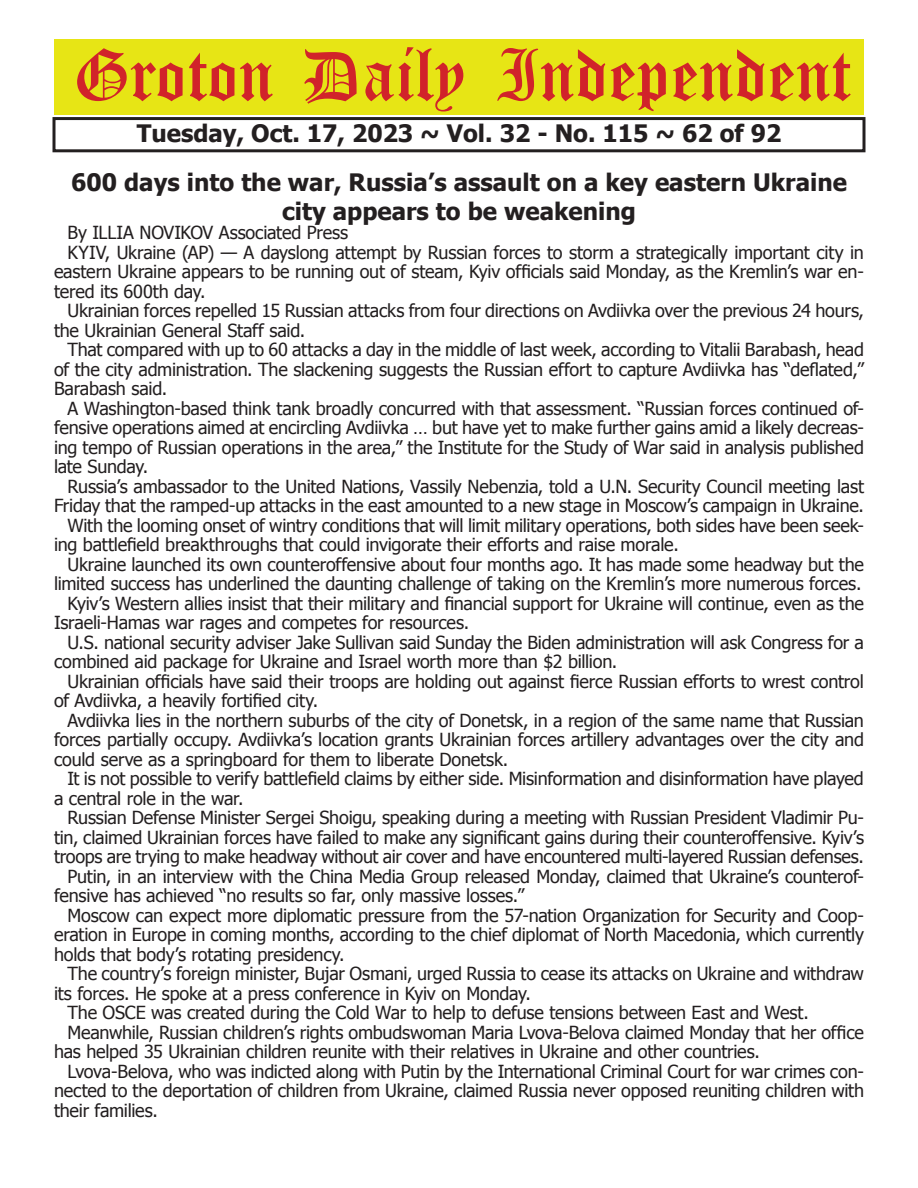
<style>
.page{position:relative;width:918px;height:1188px;background:#fff}
.page>*{position:absolute;margin:0;border:0;box-sizing:border-box;transform-origin:0 0}
.t1{font:54px "Old English Five";color:#d1232a}
.t2{font:700 24px/28.8px "Tahoma";color:#231f20;text-align:center}
.t3{font:18px "Tahoma";letter-spacing:-.015em;color:#231f20}
</style>
<div class="page">
<div style="left:52px;top:117px;width:814px;height:35px;border:3px solid #231f20"></div>
<div style="left:54px;top:40px;width:810px;height:75px;background:#e7e515"></div>
<h1 class="t1" style="left:73px;top:50px;width:779px">Groton Daily Independent</h1>
<h2 class="t2" style="left:137px;top:117px;width:646px">Tuesday, Oct. 17, 2023 ~ Vol. 32 - No. 115 ~ 62 of 92</h2>
<h2 class="t2" style="left:71px;top:167px;width:777px">600 days into the war, Russia’s assault on a key eastern Ukraine city appears to be weakening</h2>
<p class="t3" style="left:68px;top:221px;width:282px">By ILLIA NOVIKOV Associated Press</p>
<p class="t3" style="left:68px;top:240px;width:798px">KYIV, Ukraine (AP) — A dayslong attempt by Russian forces to storm a strategically important city in</p>
<p class="t3" style="left:54px;top:260px;width:812px">eastern Ukraine appears to be running out of steam, Kyiv officials said Monday, as the Kremlin’s war en-</p>
<p class="t3" style="left:54px;top:279px;width:153px">tered its 600th day.</p>
<p class="t3" style="left:68px;top:299px;width:798px">Ukrainian forces repelled 15 Russian attacks from four directions on Avdiivka over the previous 24 hours,</p>
<p class="t3" style="left:54px;top:318px;width:253px">the Ukrainian General Staff said.</p>
<p class="t3" style="left:68px;top:338px;width:798px">That compared with up to 60 attacks a day in the middle of last week, according to Vitalii Barabash, head</p>
<p class="t3" style="left:54px;top:357px;width:811px">of the city administration. The slackening suggests the Russian effort to capture Avdiivka has “deflated,”</p>
<p class="t3" style="left:54px;top:377px;width:115px">Barabash said.</p>
<p class="t3" style="left:68px;top:396px;width:798px">A Washington-based think tank broadly concurred with that assessment. “Russian forces continued of-</p>
<p class="t3" style="left:54px;top:416px;width:812px">fensive operations aimed at encircling Avdiivka … but have yet to make further gains amid a likely decreas-</p>
<p class="t3" style="left:54px;top:435px;width:811px">ing tempo of Russian operations in the area,” the Institute for the Study of War said in analysis published</p>
<p class="t3" style="left:54px;top:455px;width:96px">late Sunday.</p>
<p class="t3" style="left:68px;top:474px;width:798px">Russia’s ambassador to the United Nations, Vassily Nebenzia, told a U.N. Security Council meeting last</p>
<p class="t3" style="left:54px;top:494px;width:812px">Friday that the ramped-up attacks in the east amounted to a new stage in Moscow’s campaign in Ukraine.</p>
<p class="t3" style="left:68px;top:513px;width:798px">With the looming onset of wintry conditions that will limit military operations, both sides have been seek-</p>
<p class="t3" style="left:54px;top:533px;width:626px">ing battlefield breakthroughs that could invigorate their efforts and raise morale.</p>
<p class="t3" style="left:68px;top:552px;width:798px">Ukraine launched its own counteroffensive about four months ago. It has made some headway but the</p>
<p class="t3" style="left:54px;top:572px;width:809px">limited success has underlined the daunting challenge of taking on the Kremlin’s more numerous forces.</p>
<p class="t3" style="left:68px;top:591px;width:798px">Kyiv’s Western allies insist that their military and financial support for Ukraine will continue, even as the</p>
<p class="t3" style="left:54px;top:611px;width:417px">Israeli-Hamas war rages and competes for resources.</p>
<p class="t3" style="left:68px;top:630px;width:798px">U.S. national security adviser Jake Sullivan said Sunday the Biden administration will ask Congress for a</p>
<p class="t3" style="left:54px;top:650px;width:565px">combined aid package for Ukraine and Israel worth more than $2 billion.</p>
<p class="t3" style="left:68px;top:669px;width:798px">Ukrainian officials have said their troops are holding out against fierce Russian efforts to wrest control</p>
<p class="t3" style="left:54px;top:689px;width:266px">of Avdiivka, a heavily fortified city.</p>
<p class="t3" style="left:68px;top:708px;width:798px">Avdiivka lies in the northern suburbs of the city of Donetsk, in a region of the same name that Russian</p>
<p class="t3" style="left:54px;top:728px;width:812px">forces partially occupy. Avdiivka’s location grants Ukrainian forces artillery advantages over the city and</p>
<p class="t3" style="left:54px;top:747px;width:456px">could serve as a springboard for them to liberate Donetsk.</p>
<p class="t3" style="left:68px;top:767px;width:798px">It is not possible to verify battlefield claims by either side. Misinformation and disinformation have played</p>
<p class="t3" style="left:54px;top:786px;width:191px">a central role in the war.</p>
<p class="t3" style="left:68px;top:806px;width:798px">Russian Defense Minister Sergei Shoigu, speaking during a meeting with Russian President Vladimir Pu-</p>
<p class="t3" style="left:54px;top:825px;width:812px">tin, claimed Ukrainian forces have failed to make any significant gains during their counteroffensive. Kyiv’s</p>
<p class="t3" style="left:54px;top:845px;width:811px">troops are trying to make headway without air cover and have encountered multi-layered Russian defenses.</p>
<p class="t3" style="left:68px;top:864px;width:798px">Putin, in an interview with the China Media Group released Monday, claimed that Ukraine’s counterof-</p>
<p class="t3" style="left:54px;top:884px;width:472px">fensive has achieved “no results so far, only massive losses.”</p>
<p class="t3" style="left:68px;top:903px;width:798px">Moscow can expect more diplomatic pressure from the 57-nation Organization for Security and Coop-</p>
<p class="t3" style="left:54px;top:923px;width:812px">eration in Europe in coming months, according to the chief diplomat of North Macedonia, which currently</p>
<p class="t3" style="left:54px;top:942px;width:292px">holds that body’s rotating presidency.</p>
<p class="t3" style="left:68px;top:962px;width:798px">The country’s foreign minister, Bujar Osmani, urged Russia to cease its attacks on Ukraine and withdraw</p>
<p class="t3" style="left:54px;top:981px;width:478px">its forces. He spoke at a press conference in Kyiv on Monday.</p>
<p class="t3" style="left:68px;top:1001px;width:743px">The OSCE was created during the Cold War to help to defuse tensions between East and West.</p>
<p class="t3" style="left:68px;top:1020px;width:798px">Meanwhile, Russian children’s rights ombudswoman Maria Lvova-Belova claimed Monday that her office</p>
<p class="t3" style="left:54px;top:1040px;width:707px">has helped 35 Ukrainian children reunite with their relatives in Ukraine and other countries.</p>
<p class="t3" style="left:68px;top:1059px;width:798px">Lvova-Belova, who was indicted along with Putin by the International Criminal Court for war crimes con-</p>
<p class="t3" style="left:54px;top:1079px;width:812px">nected to the deportation of children from Ukraine, claimed Russia never opposed reuniting children with</p>
<p class="t3" style="left:54px;top:1098px;width:105px">their families.</p>
</div>
